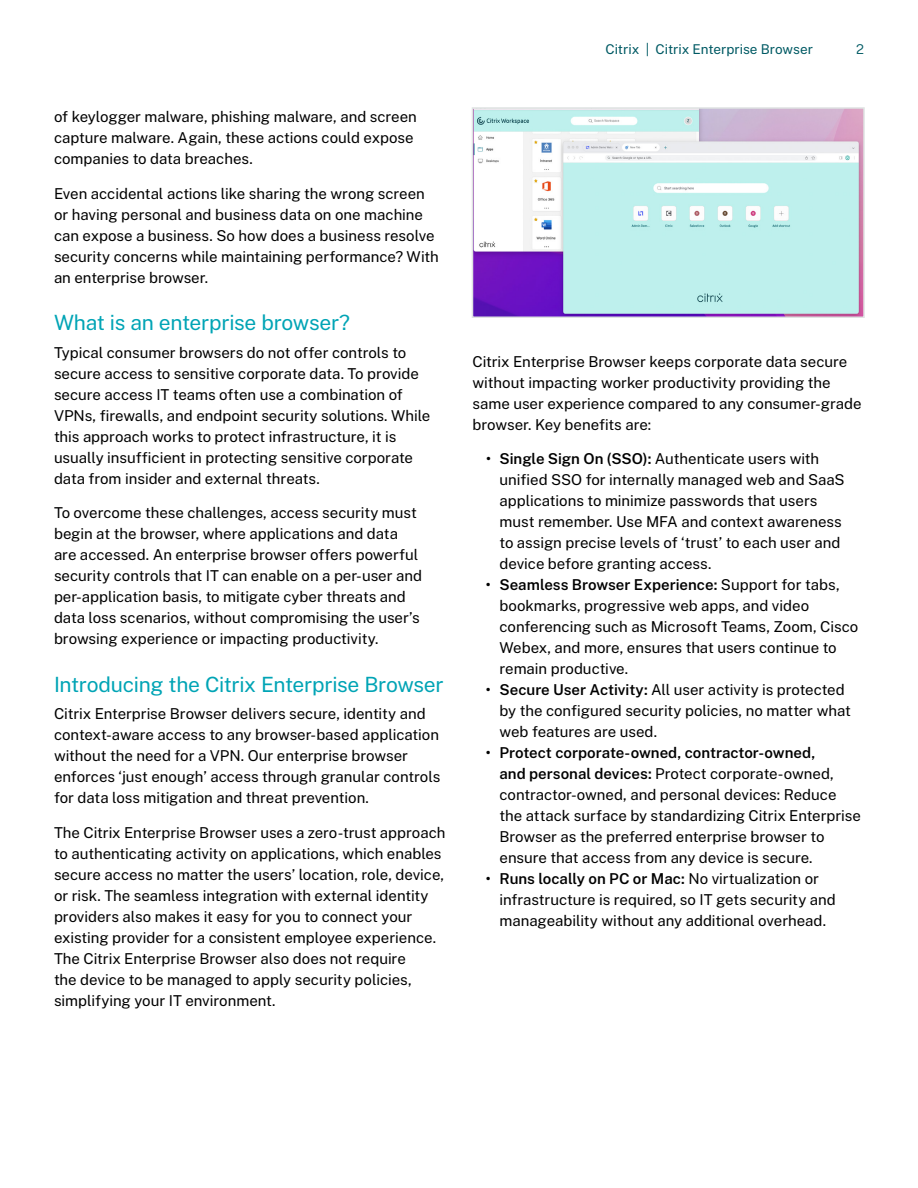
<style>
.page{position:relative;width:918px;height:1188px;background:#fff}
.page>*{position:absolute;margin:0;border:0;box-sizing:border-box;transform-origin:0 0}
.t1{font:21px "Public Sans";letter-spacing:-.015em;color:#00a4b5}
.t2{font:15px/21px "Public Sans";color:#000}
.t3{font:13.5px "Public Sans";color:#005a64}
.t4{font:300 13.5px "Public Sans";color:#005a64}
.s1{font-weight:600}
</style>
<div class="page">
<img style="left:475px;top:110px;width:387px;height:205px">
<div style="left:472px;top:107px;width:393px;height:211px;border:2px solid #dfe3e2"></div>
<p class="t2" style="left:54px;top:105px;width:364px">of keylogger malware, phishing malware, and screen capture malware. Again, these actions could expose companies to data breaches.</p>
<p class="t2" style="left:54px;top:182px;width:386px">Even accidental actions like sharing the wrong screen or having personal and business data on one machine can expose a business. So how does a business resolve security concerns while maintaining performance? With an enterprise browser.</p>
<h1 class="t1" style="left:54px;top:307px;width:297px">What is an enterprise browser?</h1>
<p class="t2" style="left:54px;top:341px;width:378px">Typical consumer browsers do not offer controls to secure access to sensitive corporate data. To provide secure access IT teams often use a combination of VPNs, firewalls, and endpoint security solutions. While this approach works to protect infrastructure, it is usually insufficient in protecting sensitive corporate data from insider and external threats.</p>
<p class="t2" style="left:54px;top:501px;width:370px">To overcome these challenges, access security must begin at the browser, where applications and data are accessed. An enterprise browser offers powerful security controls that IT can enable on a per-user and per-application basis, to mitigate cyber threats and data loss scenarios, without compromising the user’s browsing experience or impacting productivity.</p>
<h1 class="t1" style="left:54px;top:668px;width:391px">Introducing the Citrix Enterprise Browser</h1>
<p class="t2" style="left:54px;top:702px;width:388px">Citrix Enterprise Browser delivers secure, identity and context-aware access to any browser-based application without the need for a VPN. Our enterprise browser enforces ‘just enough’ access through granular controls for data loss mitigation and threat prevention.</p>
<p class="t2" style="left:54px;top:821px;width:393px">The Citrix Enterprise Browser uses a zero-trust approach to authenticating activity on applications, which enables secure access no matter the users’ location, role, device, or risk. The seamless integration with external identity providers also makes it easy for you to connect your existing provider for a consistent employee experience.<br>The Citrix Enterprise Browser also does not require<br>the device to be managed to apply security policies, simplifying your IT environment.</p>
<p class="t3" style="left:605px;top:39px;width:209px">Citrix | Citrix Enterprise Browser</p>
<p class="t4" style="left:856px;top:39px;width:9px">2</p>
<p class="t2" style="left:472px;top:350px;width:391px">Citrix Enterprise Browser keeps corporate data secure without impacting worker productivity providing the same user experience compared to any consumer-grade browser. Key benefits are:</p>
<p class="t2" style="left:499px;top:447px;width:347px;text-indent:-13px"><span class="s1">• Single Sign On (SSO):</span> Authenticate users with unified SSO for internally managed web and SaaS applications to minimize passwords that users must remember. Use MFA and context awareness to assign precise levels of ‘trust’ to each user and device before granting access.</p>
<p class="t2" style="left:499px;top:573px;width:360px;text-indent:-14px"><span class="s1">• Seamless Browser Experience:</span> Support for tabs, bookmarks, progressive web apps, and video conferencing such as Microsoft Teams, Zoom, Cisco Webex, and more, ensures that users continue to remain productive.</p>
<p class="t2" style="left:499px;top:678px;width:353px;text-indent:-14px"><span class="s1">• Secure User Activity:</span> All user activity is protected by the configured security policies, no matter what web features are used.</p>
<p class="t2" style="left:499px;top:741px;width:363px;text-indent:-14px"><span class="s1">• Protect corporate-owned, contractor-owned,<br>and personal devices:</span> Protect corporate-owned, contractor-owned, and personal devices: Reduce the attack surface by standardizing Citrix Enterprise Browser as the preferred enterprise browser to ensure that access from any device is secure.</p>
<p class="t2" style="left:499px;top:867px;width:338px;text-indent:-14px"><span class="s1">• Runs locally on PC or Mac:</span> No virtualization or infrastructure is required, so IT gets security and manageability without any additional overhead.</p>
</div>
